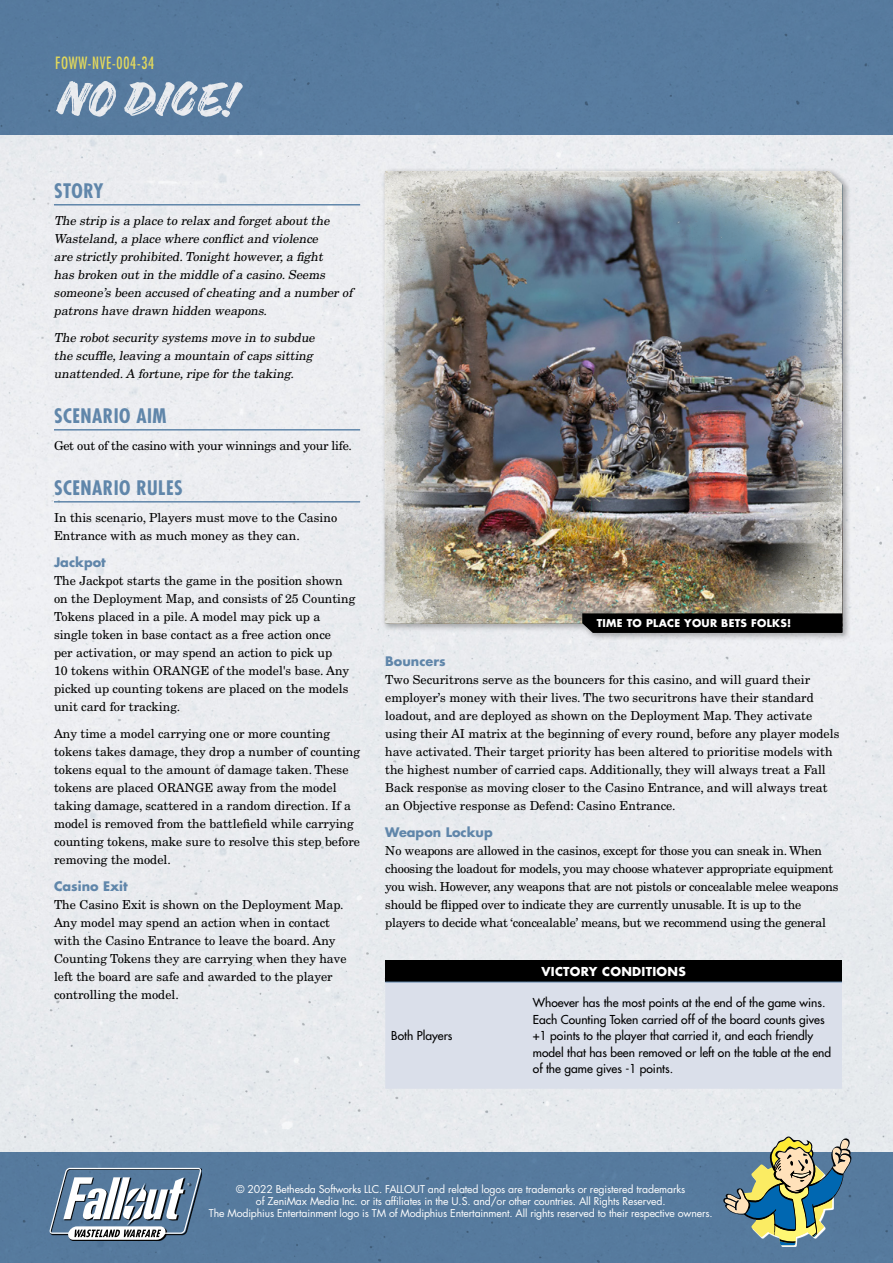
<style>
.page{position:relative;width:893px;height:1263px;background:#fff}
.page>*{position:absolute;margin:0;border:0;box-sizing:border-box;transform-origin:0 0}
.t1{font:57px "Handelson Two";letter-spacing:.01em;color:#fff}
.t2{font:700 condensed 19.5px "Futura Std";letter-spacing:.025em;color:#6086aa}
.t3{font:condensed 16.5px "Futura Std";letter-spacing:.05em;color:#fbec63;scale:.9 1}
.t4{font:700 12.9px "Futura Std";color:#6086aa}
.t5{font:12.3px/18px "New Century Schlbk LT Std";color:#000}
.t6{font:12.3px/18px "New Century Schlbk LT Std";letter-spacing:-.02em;color:#000}
.t7{font:italic 12.3px/18px "New Century Schlbk LT Std";color:#000}
.t8{font:500 12px/16.5px "Futura Std";color:#000}
.t9{font:700 12px "Futura Std";letter-spacing:.025em;color:#fff}
.t10{font:10.5px/12px "Futura Std";letter-spacing:-.015em;color:#fff;text-align:center}
.t11{font:700 10.5px "Futura Std";letter-spacing:.025em;color:#fff}
</style>
<div class="page">
<div style="left:0;top:135px;width:893px;height:1017px;background:#eaecef"></div>
<div style="left:0;top:1152px;width:893px;height:111px;background:#567a9e"></div>
<div style="left:381px;top:168px;width:470px;height:473px;background:#000;opacity:.3"></div>
<div style="left:0;top:0;width:893px;height:135px;background:#577b9e"></div>
<img style="left:385px;top:171px;width:457px;height:452px">
<svg style="left:582px;top:613px;width:260px;height:20px;background:#060605"></svg>
<svg style="left:722px;top:1136px;width:130px;height:109px"></svg>
<svg style="left:70px;top:1169px;width:132px;height:72px"></svg>
<svg style="left:50px;top:1168px;width:151px;height:72px"></svg>
<hr style="left:54px;top:204px;width:306px;height:2px;background:#6086aa">
<hr style="left:54px;top:429px;width:306px;height:2px;background:#6086aa">
<hr style="left:54px;top:501px;width:306px;height:2px;background:#6086aa">
<div style="left:385px;top:960px;width:457px;height:22px;background:#000"></div>
<div style="left:385px;top:983px;width:457px;height:106px;background:#dadfea"></div>
<hr style="left:385px;top:982px;width:142px;height:1px;background:#6086aa">
<hr style="left:527px;top:982px;width:315px;height:1px;background:#6086aa">
<h3 class="t3" style="left:55px;top:53px;width:112px">FOWW-NVE-004-34</h3>
<h1 class="t1" style="left:55px;top:67px;width:182px">NO DICE!</h1>
<h2 class="t2" style="left:54px;top:179px;width:51px">STORY</h2>
<p class="t7" style="left:54px;top:212px;width:300px">The strip is a place to relax and forget about the Wasteland,a place where conflict and violence<br>are strictly prohibited.Tonight however,a fight<br>has broken out in the middle of a casino.Seems someone’s been accused of cheating and a number of patrons have drawn hidden weapons.</p>
<p class="t7" style="left:54px;top:329px;width:265px">The robot security systems move in to subdue the scuffle,leaving a mountain of caps sitting unattended.A fortune,ripe for the taking.</p>
<h2 class="t2" style="left:54px;top:404px;width:114px">SCENARIO AIM</h2>
<p class="t6" style="left:54px;top:437px;width:299px">Get out of the casino with your winnings and your life.</p>
<h2 class="t2" style="left:54px;top:476px;width:130px">SCENARIO RULES</h2>
<p class="t5" style="left:54px;top:509px;width:285px">In this scenario, Players must move to the Casino<br>Entrance with as much money as they can.</p>
<p class="t4" style="left:54px;top:554px;width:53px">Jackpot</p>
<p class="t5" style="left:54px;top:572px;width:303px">The Jackpot starts the game in the position shown on the Deployment Map, and consists of 25 Counting Tokens placed in a pile. A model may pick up a single token in base contact as a free action once<br>per activation, or may spend an action to pick up<br>10 tokens within ORANGE of the model's base. Any picked up counting tokens are placed on the models unit card for tracking.</p>
<p class="t5" style="left:54px;top:725px;width:308px">Any time a model carrying one or more counting tokens takes damage, they drop a number of counting tokens equal to the amount of damage taken. These tokens are placed ORANGE away from the model taking damage, scattered in a random direction. If a model is removed from the battlefield while carrying counting tokens, make sure to resolve this step before removing the model.</p>
<p class="t4" style="left:54px;top:878px;width:75px">Casino Exit</p>
<p class="t5" style="left:54px;top:896px;width:294px">The Casino Exit is shown on the Deployment Map.<br>Any model may spend an action when in contact with the Casino Entrance to leave the board. Any Counting Tokens they are carrying when they have left the board are safe and awarded to the player controlling the model.</p>
<p class="t11" style="left:597px;top:616px;width:196px">TIME TO PLACE YOUR BETS FOLKS!</p>
<p class="t4" style="left:385px;top:653px;width:62px">Bouncers</p>
<p class="t5" style="left:385px;top:671px;width:456px">Two Securitrons serve as the bouncers for this casino, and will guard their employer’s money with their lives. The two securitrons have their standard loadout, and are deployed as shown on the Deployment Map. They activate using their AI matrix at the beginning of every round, before any player models have activated. Their target priority has been altered to prioritise models with the highest number of carried caps. Additionally, they will always treat a Fall Back response as moving closer to the Casino Entrance, and will always treat an Objective response as Defend: Casino Entrance.</p>
<p class="t4" style="left:385px;top:824px;width:109px">Weapon Lockup</p>
<p class="t6" style="left:385px;top:842px;width:455px">No weapons are allowed in the casinos, except for those you can sneak in. When choosing the loadout for models, you may choose whatever appropriate equipment you wish. However, any weapons that are not pistols or concealable melee weapons should be flipped over to indicate they are currently unusable. It is up to the players to decide what ‘concealable’ means, but we recommend using the general</p>
<p class="t9" style="left:541px;top:963px;width:146px">VICTORY CONDITIONS</p>
<p class="t8" style="left:391px;top:1028px;width:63px">Both Players</p>
<p class="t8" style="left:533px;top:995px;width:300px">Whoever has the most points at the end of the game wins.<br>Each Counting Token carried off of the board counts gives +1 points to the player that carried it, and each friendly model that has been removed or left on the table at the end of the game gives -1 points.</p>
<p class="t10" style="left:209px;top:1183px;width:505px">© 2022 Bethesda Softworks LLC. FALLOUT and related logos are trademarks or registered trademarks<br>of ZeniMax Media Inc. or its affiliates in the U.S. and/or other countries. All Rights Reserved.<br>The Modiphius Entertainment logo is TM of Modiphius Entertainment. All rights reserved to their respective owners.</p>
</div>
